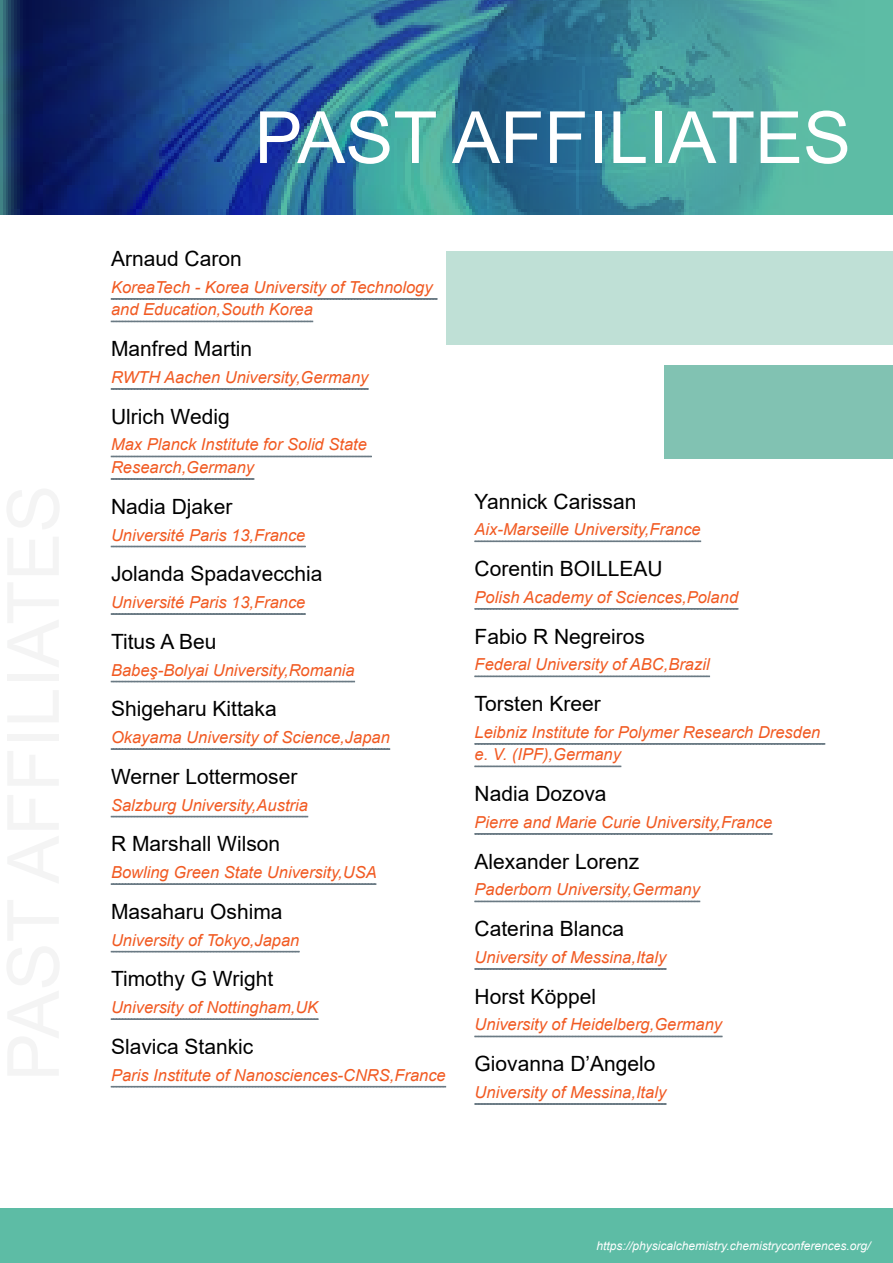
<style>
.page{position:relative;width:893px;height:1263px;background:#fff}
.page>*{position:absolute;margin:0;border:0;box-sizing:border-box;transform-origin:0 0}
.t1{font:72px "Arial";color:#fff}
.t2{font:21px "Arial";color:#000}
.t3{font:italic 16.5px/22.5px "Arial";color:#f15a22}
.t4{font:italic 12px "Arial";color:#fff}
</style>
<div class="page">
<div style="left:0;top:1209px;width:893px;height:54px;background:#5dbca5"></div>
<svg style="left:111px;top:298px;width:326px;height:2px"></svg>
<svg style="left:111px;top:320px;width:202px;height:2px"></svg>
<svg style="left:111px;top:388px;width:258px;height:2px"></svg>
<svg style="left:111px;top:455px;width:261px;height:2px"></svg>
<svg style="left:111px;top:478px;width:144px;height:2px"></svg>
<svg style="left:111px;top:545px;width:195px;height:2px"></svg>
<svg style="left:111px;top:613px;width:195px;height:2px"></svg>
<svg style="left:111px;top:680px;width:244px;height:2px"></svg>
<svg style="left:111px;top:748px;width:279px;height:2px"></svg>
<svg style="left:111px;top:815px;width:197px;height:3px"></svg>
<svg style="left:111px;top:883px;width:265px;height:2px"></svg>
<svg style="left:111px;top:950px;width:189px;height:3px"></svg>
<svg style="left:111px;top:1018px;width:207px;height:2px"></svg>
<svg style="left:111px;top:1086px;width:335px;height:2px"></svg>
<svg style="left:474px;top:540px;width:227px;height:2px"></svg>
<svg style="left:474px;top:608px;width:264px;height:2px"></svg>
<svg style="left:474px;top:675px;width:236px;height:2px"></svg>
<svg style="left:474px;top:743px;width:351px;height:2px"></svg>
<svg style="left:474px;top:766px;width:148px;height:1px"></svg>
<svg style="left:474px;top:833px;width:298px;height:2px"></svg>
<svg style="left:474px;top:900px;width:226px;height:2px"></svg>
<svg style="left:474px;top:968px;width:192px;height:2px"></svg>
<svg style="left:474px;top:1035px;width:248px;height:2px"></svg>
<svg style="left:474px;top:1103px;width:192px;height:2px"></svg>
<div style="left:0;top:0;width:893px;height:215px;background:#5dbca5"></div>
<img style="left:0;top:0;width:818px;height:215px">
<div style="left:446px;top:251px;width:447px;height:93px;background:#bfe0d6"></div>
<div style="left:664px;top:366px;width:229px;height:93px;background:#81c2b2"></div>
<h1 class="t1" style="left:254px;top:88px;width:598px">PAST AFFILIATES</h1>
<p class="t2" style="left:111px;top:244px;width:132px">Arnaud Caron</p>
<p class="t3" style="left:111px;top:276px;width:323px">KoreaTech - Korea University of Technology and Education,South Korea</p>
<p class="t2" style="left:111px;top:334px;width:143px">Manfred Martin</p>
<p class="t3" style="left:111px;top:366px;width:259px">RWTH Aachen University,Germany</p>
<p class="t2" style="left:111px;top:402px;width:120px">Ulrich Wedig</p>
<p class="t3" style="left:111px;top:434px;width:257px">Max Planck Institute for Solid State<br>Research,Germany</p>
<p class="t2" style="left:111px;top:492px;width:123px">Nadia Djaker</p>
<p class="t3" style="left:111px;top:524px;width:196px">Université Paris 13,France</p>
<p class="t2" style="left:111px;top:559px;width:213px">Jolanda Spadavecchia</p>
<p class="t3" style="left:111px;top:591px;width:196px">Université Paris 13,France</p>
<p class="t2" style="left:111px;top:627px;width:107px">Titus A Beu</p>
<p class="t3" style="left:111px;top:659px;width:245px">Babeş-Bolyai University,Romania</p>
<p class="t2" style="left:111px;top:694px;width:167px">Shigeharu Kittaka</p>
<p class="t3" style="left:111px;top:726px;width:280px">Okayama University of Science,Japan</p>
<p class="t2" style="left:111px;top:762px;width:188px">Werner Lottermoser</p>
<p class="t3" style="left:111px;top:794px;width:198px">Salzburg University,Austria</p>
<p class="t2" style="left:111px;top:829px;width:171px">R Marshall Wilson</p>
<p class="t3" style="left:111px;top:861px;width:267px">Bowling Green State University,USA</p>
<p class="t2" style="left:111px;top:897px;width:173px">Masaharu Oshima</p>
<p class="t3" style="left:111px;top:929px;width:190px">University of Tokyo,Japan</p>
<p class="t2" style="left:111px;top:964px;width:164px">Timothy G Wright</p>
<p class="t3" style="left:111px;top:996px;width:209px">University of Nottingham,UK</p>
<p class="t2" style="left:111px;top:1032px;width:144px">Slavica Stankic</p>
<p class="t3" style="left:111px;top:1064px;width:336px">Paris Institute of Nanosciences-CNRS,France</p>
<p class="t2" style="left:475px;top:487px;width:163px">Yannick Carissan</p>
<p class="t3" style="left:475px;top:518px;width:228px">Aix-Marseille University,France</p>
<p class="t2" style="left:475px;top:554px;width:189px">Corentin BOILLEAU</p>
<p class="t3" style="left:475px;top:586px;width:265px">Polish Academy of Sciences,Poland</p>
<p class="t2" style="left:475px;top:622px;width:172px">Fabio R Negreiros</p>
<p class="t3" style="left:475px;top:653px;width:237px">Federal University of ABC,Brazil</p>
<p class="t2" style="left:475px;top:689px;width:128px">Torsten Kreer</p>
<p class="t3" style="left:475px;top:721px;width:347px">Leibniz Institute for Polymer Research Dresden e. V. (IPF),Germany</p>
<p class="t2" style="left:475px;top:779px;width:133px">Nadia Dozova</p>
<p class="t3" style="left:475px;top:811px;width:299px">Pierre and Marie Curie University,France</p>
<p class="t2" style="left:475px;top:847px;width:166px">Alexander Lorenz</p>
<p class="t3" style="left:475px;top:879px;width:227px">Paderborn University,Germany</p>
<p class="t2" style="left:475px;top:914px;width:151px">Caterina Blanca</p>
<p class="t3" style="left:475px;top:946px;width:193px">University of Messina,Italy</p>
<p class="t2" style="left:475px;top:982px;width:123px">Horst Köppel</p>
<p class="t3" style="left:475px;top:1014px;width:249px">University of Heidelberg,Germany</p>
<p class="t2" style="left:475px;top:1049px;width:182px">Giovanna D’Angelo</p>
<p class="t3" style="left:475px;top:1081px;width:193px">University of Messina,Italy</p>
<p class="t4" style="left:597px;top:1238px;width:275px">https://physicalchemistry.chemistryconferences.org/</p>
</div>
